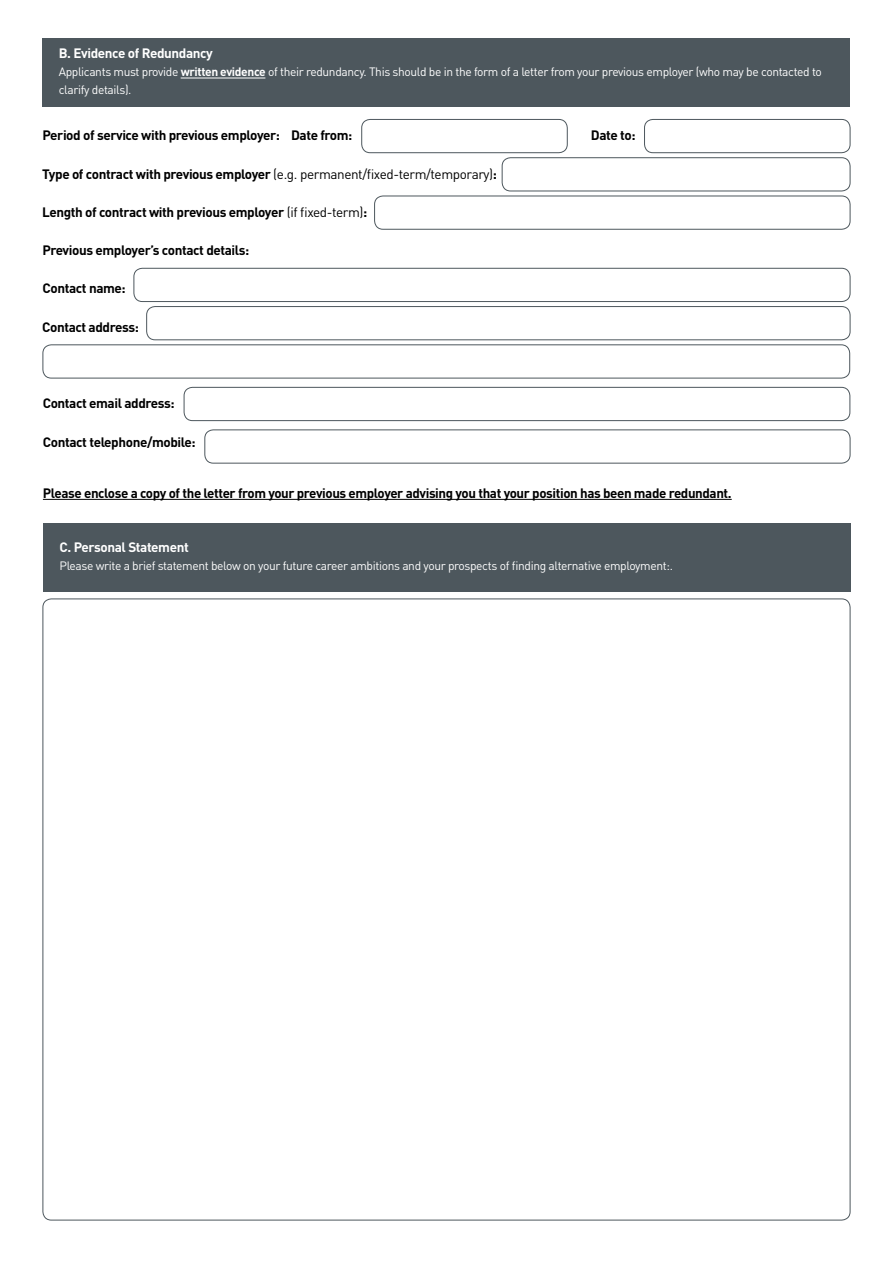
<style>
.page{position:relative;width:893px;height:1263px;background:#fff}
.page>*{position:absolute;margin:0;border:0;box-sizing:border-box;transform-origin:0 0}
.t1{font:700 13.5px "DINOT";letter-spacing:-.03em;color:#000}
.t2{font:13.5px "DINOT";letter-spacing:-.03em;color:#000}
.t3{font:700 13.5px "DINOT";letter-spacing:-.03em;color:#fff}
.t4{font:12px/18px "DINOT";letter-spacing:-.03em;color:#fff}
.s1{font-weight:700}
.s2{font-weight:400}
</style>
<div class="page">
<div style="left:43px;top:38px;width:807px;height:68px;background:#4d575d"></div>
<div style="left:361px;top:119px;width:207px;height:34px;border:1px solid #4d575d;border-radius:9px"></div>
<div style="left:502px;top:157px;width:348px;height:34px;border:1px solid #4d575d;border-radius:9px"></div>
<hr style="left:181px;top:78px;width:84px;height:1px;background:#fff">
<div style="left:134px;top:268px;width:716px;height:34px;border:1px solid #4d575d;border-radius:9px"></div>
<div style="left:146px;top:306px;width:704px;height:34px;border:1px solid #4d575d;border-radius:9px"></div>
<div style="left:43px;top:344px;width:807px;height:34px;border:1px solid #4d575d;border-radius:9px"></div>
<div style="left:204px;top:429px;width:646px;height:34px;border:1px solid #4d575d;border-radius:9px"></div>
<div style="left:184px;top:387px;width:666px;height:34px;border:1px solid #4d575d;border-radius:9px"></div>
<div style="left:644px;top:119px;width:206px;height:34px;border:1px solid #4d575d;border-radius:9px"></div>
<div style="left:374px;top:196px;width:476px;height:34px;border:1px solid #4d575d;border-radius:9px"></div>
<hr style="left:43px;top:499px;width:689px;height:1px;background:#000">
<div style="left:43px;top:523px;width:808px;height:68px;background:#4d575d"></div>
<p class="t3" style="left:59px;top:44px;width:156px">B. Evidence of Redundancy</p>
<p class="t4" style="left:59px;top:63px;width:765px">Applicants must provide <span class="s1">written evidence</span> of their redundancy. This should be in the form of a letter from your previous employer (who may be contacted to clarify details).</p>
<p class="t1" style="left:42px;top:126px;width:239px">Period of service with previous employer:</p>
<p class="t2" style="left:42px;top:165px;width:456px"><span class="s1">Type of contract with previous employer</span> (e.g. permanent/fixed-term/temporary)<span class="s1">:</span></p>
<p class="t1" style="left:291px;top:126px;width:63px">Date from:</p>
<p class="t1" style="left:591px;top:126px;width:46px">Date to:</p>
<p class="t1" style="left:42px;top:203px;width:327px">Length of contract with previous employer <span class="s2">(if fixed-term)</span>:</p>
<p class="t1" style="left:42px;top:241px;width:209px">Previous employer’s contact details:</p>
<p class="t1" style="left:43px;top:279px;width:85px">Contact name:</p>
<p class="t1" style="left:42px;top:318px;width:98px">Contact address:</p>
<p class="t1" style="left:43px;top:394px;width:133px">Contact email address:</p>
<p class="t1" style="left:43px;top:432px;width:154px">Contact telephone/mobile:</p>
<p class="t1" style="left:43px;top:483px;width:690px">Please enclose a copy of the letter from your previous employer advising you that your position has been made redundant.</p>
<p class="t3" style="left:60px;top:538px;width:131px">C. Personal Statement</p>
<p class="t4" style="left:60px;top:556px;width:615px">Please write a brief statement below on your future career ambitions and your prospects of finding alternative employment:.</p>
</div>
